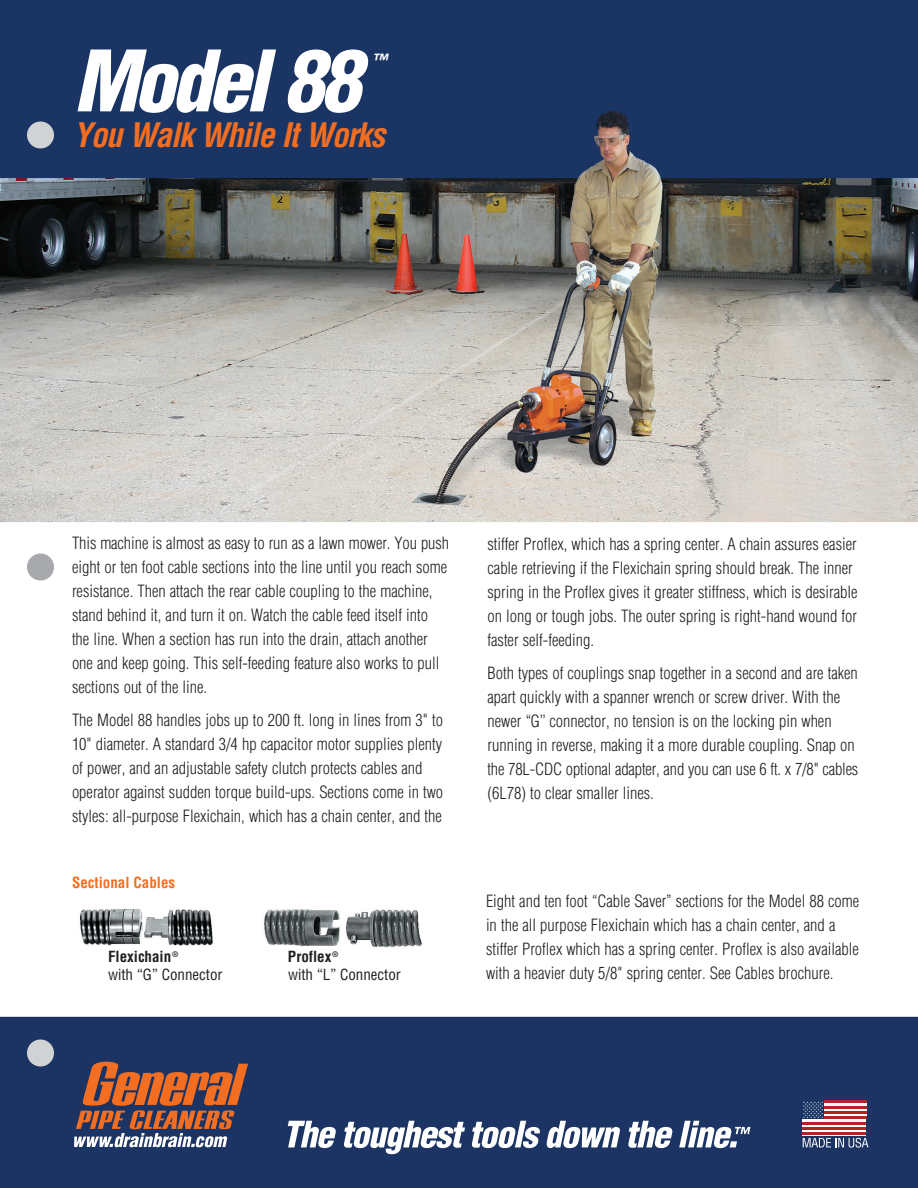
<style>
.page{position:relative;width:918px;height:1188px;background:#fff}
.page>*{position:absolute;margin:0;border:0;box-sizing:border-box;transform-origin:0 0}
.t1{font:italic 900 condensed 82.5px "Helvetica LT Std";letter-spacing:-.05em;color:#fff}
.t2{font:italic 700 condensed 33px "Helvetica LT Std";letter-spacing:-.035em;color:#f36e21}
.t3{font:300 condensed 16.5px/24px "Helvetica LT Std";color:#231f20}
.t4{font:italic 900 condensed 16.5px "Helvetica LT Std";color:#fff}
.t5{font:condensed 15px "Helvetica LT Std";color:#231f20}
.t6{font:700 condensed 15px "Helvetica LT Std";color:#231f20}
.t7{font:700 condensed 15px "Helvetica LT Std";color:#f36e21}
</style>
<div class="page">
<img style="left:0;top:0;width:918px;height:1188px">
<div style="left:27px;top:122px;width:27px;height:26px;background:#d1d2d4;border-radius:50%"></div>
<div style="left:27px;top:554px;width:27px;height:26px;background:#a8a9ad;border-radius:50%"></div>
<div style="left:27px;top:1040px;width:27px;height:26px;background:#d1d2d4;border-radius:50%"></div>
<svg style="left:74px;top:1062px;width:174px;height:85px;background:#825953"></svg>
<svg style="left:288px;top:1121px;width:49px;height:27px"></svg>
<svg style="left:343px;top:1121px;width:122px;height:33px"></svg>
<svg style="left:471px;top:1121px;width:150px;height:27px"></svg>
<svg style="left:628px;top:1121px;width:45px;height:27px"></svg>
<svg style="left:679px;top:1121px;width:71px;height:27px"></svg>
<div style="left:802px;top:1100px;width:22px;height:19px;background:#183664"></div>
<div style="left:824px;top:1100px;width:42px;height:19px;background:#fff"></div>
<div style="left:802px;top:1119px;width:64px;height:16px;background:#fff"></div>
<hr style="left:802px;top:1132px;width:64px;height:3px;background:#b92024">
<hr style="left:802px;top:1127px;width:64px;height:3px;background:#b92024">
<hr style="left:802px;top:1122px;width:64px;height:2px;background:#b92024">
<hr style="left:824px;top:1116px;width:42px;height:3px;background:#b92024">
<hr style="left:824px;top:1111px;width:42px;height:3px;background:#b92024">
<hr style="left:824px;top:1106px;width:42px;height:2px;background:#b92024">
<hr style="left:824px;top:1100px;width:42px;height:3px;background:#b92024">
<svg style="left:803px;top:1101px;width:20px;height:17px"></svg>
<svg style="left:803px;top:1138px;width:65px;height:10px"></svg>
<p class="t1" style="left:74px;top:29px;width:289px">Model 88</p>
<p class="t2" style="left:74px;top:115px;width:313px">You Walk While It Works</p>
<p class="t4" style="left:372px;top:49px;width:16px">™</p>
<p class="t3" style="left:72px;top:531px;width:379px">This machine is almost as easy to run as a lawn mower. You push eight or ten foot cable sections into the line until you reach some resistance. Then attach the rear cable coupling to the machine, stand behind it, and turn it on. Watch the cable feed itself into the line. When a section has run into the drain, attach another one and keep going. This self-feeding feature also works to pull sections out of the line.</p>
<p class="t3" style="left:72px;top:708px;width:373px">The Model 88 handles jobs up to 200 ft. long in lines from 3" to</p>
<p class="t3" style="left:72px;top:732px;width:372px">10" diameter. A standard 3/4 hp capacitor motor supplies plenty of power, and an adjustable safety clutch protects cables and</p>
<p class="t3" style="left:72px;top:780px;width:373px">operator against sudden torque build-ups. Sections come in two styles: all-purpose Flexichain, which has a chain center, and the</p>
<p class="t7" style="left:72px;top:873px;width:105px">Sectional Cables</p>
<p class="t6" style="left:108px;top:947px;width:72px">Flexichain<sup>®</sup></p>
<p class="t6" style="left:288px;top:947px;width:52px">Proflex<sup>®</sup></p>
<p class="t5" style="left:108px;top:965px;width:116px">with “G” Connector</p>
<p class="t5" style="left:288px;top:965px;width:114px">with “L” Connector</p>
<p class="t3" style="left:488px;top:532px;width:371px">stiffer Proflex, which has a spring center. A chain assures easier cable retrieving if the Flexichain spring should break. The inner</p>
<p class="t3" style="left:488px;top:580px;width:372px;text-align:justify">spring in the Proflex gives it greater stiffness, which is desirable on long or tough jobs. The outer spring is right-hand wound for faster self-feeding.</p>
<p class="t3" style="left:488px;top:661px;width:372px">Both types of couplings snap together in a second and are taken</p>
<p class="t3" style="left:488px;top:685px;width:354px">apart quickly with a spanner wrench or screw driver. With the newer “G’’ connector, no tension is on the locking pin when</p>
<p class="t3" style="left:488px;top:733px;width:372px">running in reverse, making it a more durable coupling. Snap on the 78L-CDC optional adapter, and you can use 6 ft. x 7/8" cables (6L78) to clear smaller lines.</p>
<p class="t3" style="left:486px;top:889px;width:375px">Eight and ten foot “Cable Saver” sections for the Model 88 come in the all purpose Flexichain which has a chain center, and a stiffer Proflex which has a spring center. Proflex is also available with a heavier duty 5/8" spring center. See Cables brochure.</p>
</div>
